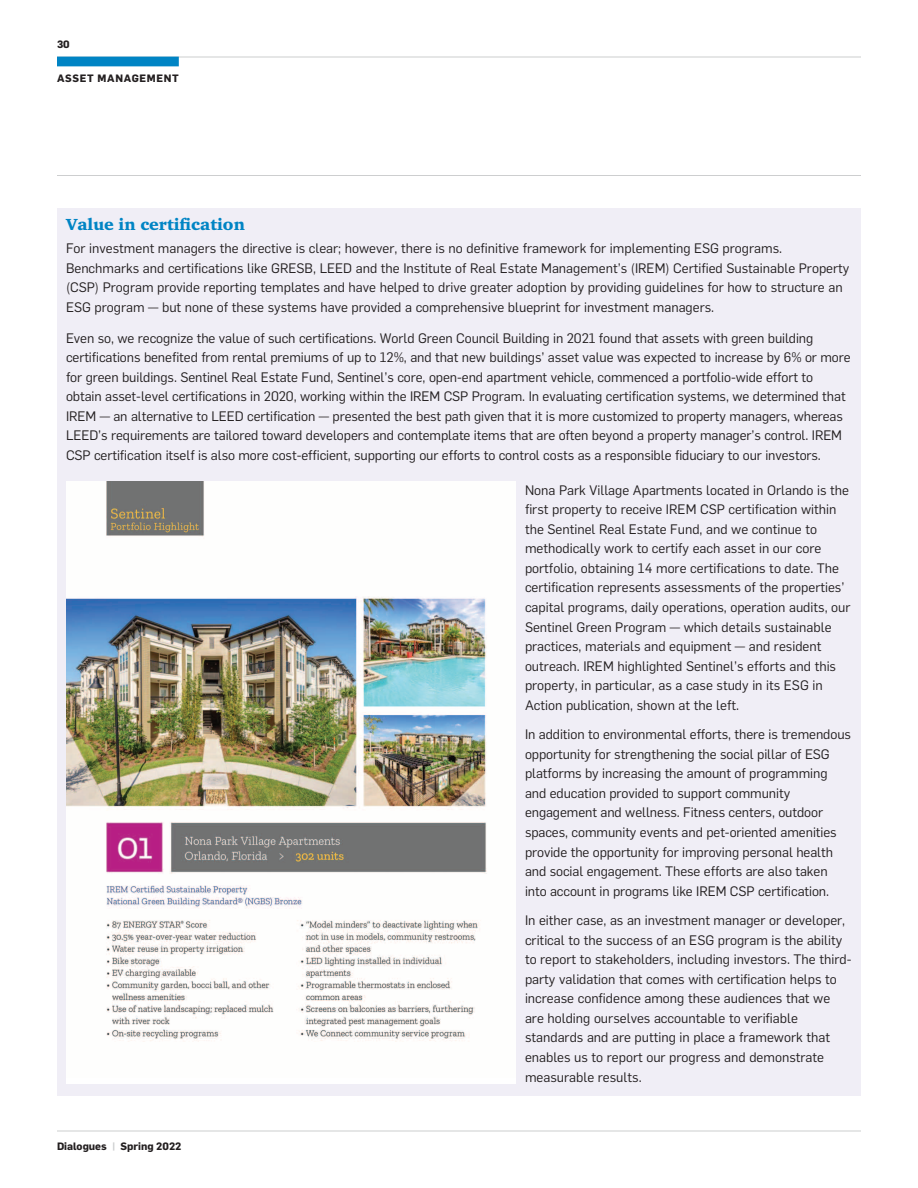
<style>
.page{position:relative;width:918px;height:1188px;background:#fff}
.page>*{position:absolute;margin:0;border:0;box-sizing:border-box;transform-origin:0 0}
.t1{font:900 16.5px "Charter ITC Std";color:#0084c4}
.t2{font:13.5px/19.5px "Flama";color:#231f20}
.t3{font:700 10.5px "Flama";color:#231f20}
.t4{font:700 10.5px "Flama";letter-spacing:.06em;color:#231f20}
.s1{color:#cdcecf}
</style>
<div class="page">
<div style="left:57px;top:208px;width:804px;height:888px;background:#f0eef6"></div>
<img style="left:66px;top:482px;width:450px;height:595px">
<hr style="left:57px;top:1131px;width:804px;height:1px;background:#cdcecf">
<hr style="left:57px;top:57px;width:804px;height:1px;background:#cdcecf">
<hr style="left:57px;top:175px;width:804px;height:1px;background:#cdcecf">
<div style="left:57px;top:57px;width:122px;height:9px;background:#0084c4"></div>
<p class="t3" style="left:57px;top:40px;width:14px">30</p>
<p class="t4" style="left:57px;top:75px;width:123px">ASSET MANAGEMENT</p>
<p class="t1" style="left:66px;top:214px;width:180px">Value in certification</p>
<p class="t2" style="left:66px;top:240px;width:785px">For investment managers the directive is clear; however, there is no definitive framework for implementing ESG programs.<br>Benchmarks and certifications like GRESB, LEED and the Institute of Real Estate Management’s (IREM) Certified Sustainable Property (CSP) Program provide reporting templates and have helped to drive greater adoption by providing guidelines for how to structure an ESG program — but none of these systems have provided a comprehensive blueprint for investment managers.</p>
<p class="t2" style="left:66px;top:329px;width:786px">Even so, we recognize the value of such certifications. World Green Council Building in 2021 found that assets with green building certifications benefited from rental premiums of up to 12%, and that new buildings’ asset value was expected to increase by 6% or more for green buildings. Sentinel Real Estate Fund, Sentinel’s core, open-end apartment vehicle, commenced a portfolio-wide effort to obtain asset-level certifications in 2020, working within the IREM CSP Program. In evaluating certification systems, we determined that IREM — an alternative to LEED certification — presented the best path given that it is more customized to property managers, whereas LEED’s requirements are tailored toward developers and contemplate items that are often beyond a property manager’s control. IREM CSP certification itself is also more cost-efficient, supporting our efforts to control costs as a responsible fiduciary to our investors.</p>
<p class="t2" style="left:525px;top:481px;width:327px">Nona Park Village Apartments located in Orlando is the first property to receive IREM CSP certification within the Sentinel Real Estate Fund, and we continue to methodically work to certify each asset in our core portfolio, obtaining 14 more certifications to date. The certification represents assessments of the properties’ capital programs, daily operations, operation audits, our Sentinel Green Program — which details sustainable practices, materials and equipment — and resident outreach. IREM highlighted Sentinel’s efforts and this property, in particular, as a case study in its ESG in Action publication, shown at the left.</p>
<p class="t2" style="left:525px;top:726px;width:328px">In addition to environmental efforts, there is tremendous opportunity for strengthening the social pillar of ESG platforms by increasing the amount of programming and education provided to support community engagement and wellness. Fitness centers, outdoor spaces, community events and pet-oriented amenities provide the opportunity for improving personal health and social engagement. These efforts are also taken into account in programs like IREM CSP certification.</p>
<p class="t2" style="left:525px;top:912px;width:328px">In either case, as an investment manager or developer, critical to the success of an ESG program is the ability to report to stakeholders, including investors. The third&shy;party validation that comes with certification helps to increase confidence among these audiences that we are holding ourselves accountable to verifiable standards and are putting in place a framework that enables us to report our progress and demonstrate measurable results.</p>
<p class="t3" style="left:57px;top:1142px;width:126px">Dialogues <span class="s1">|</span> Spring 2022</p>
</div>
